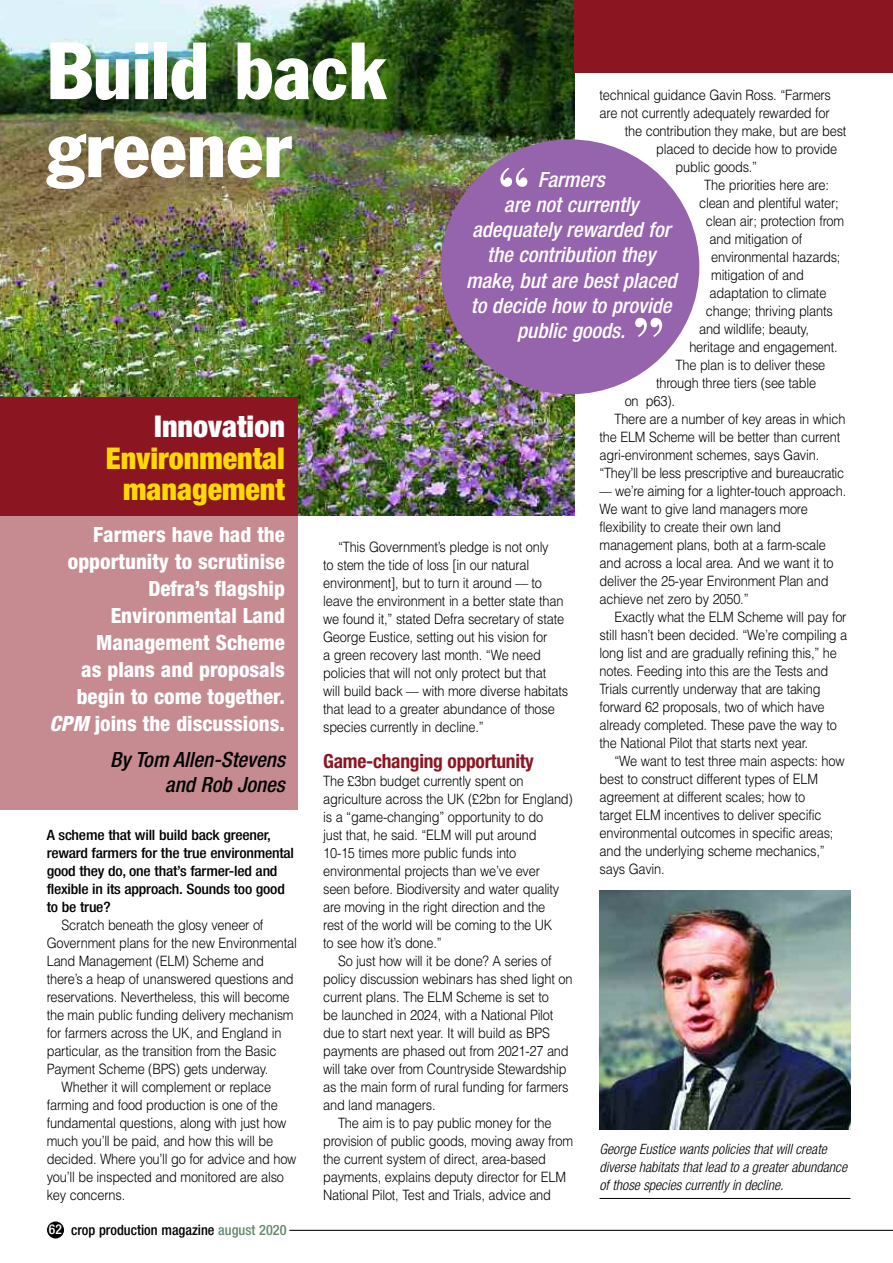
<style>
.page{position:relative;width:893px;height:1263px;background:#fff}
.page>*{position:absolute;margin:0;border:0;box-sizing:border-box;transform-origin:0 0}
.t1{font:condensed 79.5px/78px "Franklin Gothic";color:#fff}
.t2{font:700 58.95px "Bodoni BT";color:#fff}
.t3{font:900 condensed 30px/31.5px "Helvetica Neue";color:#ffd902;text-align:center}
.t4{font:900 condensed 30px "Helvetica Neue";color:#fff}
.t5{font:800 condensed 21px/27px "Helvetica Neue";color:#fff;text-align:right}
.t6{font:italic 500 condensed 21px/25.2px "Helvetica Neue";color:#fff;text-align:center}
.t7{font:italic 500 condensed 21px/25.2px "Helvetica Neue";color:#000;text-align:right}
.t8{font:700 condensed 19.5px "Helvetica Neue";letter-spacing:-.015em;color:#8b1622}
.t9{font:300 14.25px/18px "Helvetica";letter-spacing:-.015em;color:#000;scale:.9 1}
.t10{font:500 condensed 14.25px/18px "Helvetica Neue";letter-spacing:-.015em;color:#000;scale:1.1 1}
.t11{font:italic 300 condensed 14.25px/18px "Helvetica Neue";color:#000}
.t12{font:500 condensed 14.25px "Helvetica Neue";letter-spacing:-.015em;color:#000}
.s1{font-style:italic}
.s2{font-size:13.5px;color:#fff}
.s3{color:#60896c}
</style>
<div class="page">
<img style="left:0;top:0;width:574px;height:515px">
<div style="left:0;top:513px;width:298px;height:296px;background:#c58b91"></div>
<div style="left:0;top:397px;width:298px;height:119px;background:#8b1622"></div>
<img style="left:600px;top:890px;width:250px;height:239px">
<hr style="left:600px;top:1198px;width:250px;height:1px;background:#000">
<div style="left:574px;top:0;width:319px;height:72px;background:#8b1622"></div>
<div style="left:441px;top:139px;width:258px;height:255px;background:#9663ad;border-radius:50%"></div>
<div style="left:47px;top:1221px;width:17px;height:17px;background:#000;border-radius:50%"></div>
<hr style="left:289px;top:1230px;width:604px;height:1px;background:#000">
<h1 class="t1" style="left:47px;top:38px;width:341px">Build back greener</h1>
<p class="t9" style="left:600px;top:86px;width:259px">technical guidance Gavin Ross. “Farmers</p>
<p class="t9" style="left:600px;top:104px;width:257px">are not currently adequately rewarded for</p>
<p class="t9" style="left:625px;top:122px;width:248px">the contribution they make, but are best</p>
<p class="t9" style="left:656px;top:140px;width:203px">placed to decide how to provide</p>
<p class="t9" style="left:676px;top:158px;width:92px">public goods.”</p>
<p class="t9" style="left:704px;top:176px;width:140px">The priorities here are:</p>
<p class="t9" style="left:699px;top:194px;width:157px">clean and plentiful water;</p>
<p class="t9" style="left:706px;top:212px;width:155px">clean air; protection from</p>
<p class="t9" style="left:710px;top:230px;width:105px">and mitigation of</p>
<p class="t9" style="left:711px;top:248px;width:145px">environmental hazards;</p>
<p class="t9" style="left:711px;top:266px;width:105px">mitigation of and</p>
<p class="t9" style="left:710px;top:284px;width:131px">adaptation to climate</p>
<p class="t9" style="left:706px;top:302px;width:143px">change; thriving plants</p>
<p class="t9" style="left:699px;top:320px;width:124px">and wildlife; beauty,</p>
<p class="t9" style="left:689px;top:338px;width:166px">heritage and engagement.</p>
<p class="t9" style="left:676px;top:356px;width:168px">The plan is to deliver these</p>
<p class="t9" style="left:656px;top:374px;width:179px">through three tiers (see table</p>
<p class="t9" style="left:625px;top:392px;width:57px">on p63).</p>
<p class="t9" style="left:614px;top:410px;width:258px">There are a number of key areas in which</p>
<p class="t9" style="left:600px;top:428px;width:269px">the ELM Scheme will be better than current</p>
<p class="t9" style="left:600px;top:446px;width:246px">agri-environment schemes, says Gavin.</p>
<p class="t9" style="left:600px;top:464px;width:273px">“They’ll be less prescriptive and bureaucratic</p>
<p class="t9" style="left:600px;top:482px;width:276px">–– we’re aiming for a lighter-touch approach.</p>
<p class="t9" style="left:600px;top:500px;width:233px">We want to give land managers more</p>
<p class="t9" style="left:600px;top:518px;width:203px">flexibility to create their own land</p>
<p class="t9" style="left:600px;top:536px;width:253px">management plans, both at a farm-scale</p>
<p class="t9" style="left:600px;top:554px;width:262px">and across a local area. And we want it to</p>
<p class="t9" style="left:600px;top:572px;width:256px">deliver the 25-year Environment Plan and</p>
<p class="t9" style="left:600px;top:590px;width:167px">achieve net zero by 2050.”</p>
<p class="t9" style="left:614px;top:608px;width:259px">Exactly what the ELM Scheme will pay for</p>
<p class="t9" style="left:600px;top:626px;width:277px">still hasn’t been decided. “We’re compiling a</p>
<p class="t9" style="left:600px;top:644px;width:265px">long list and are gradually refining this,” he</p>
<p class="t9" style="left:600px;top:662px;width:256px">notes. Feeding into this are the Tests and</p>
<p class="t9" style="left:600px;top:680px;width:247px">Trials currently underway that are taking</p>
<p class="t9" style="left:600px;top:698px;width:252px">forward 62 proposals, two of which have</p>
<p class="t9" style="left:600px;top:716px;width:265px">already completed. These pave the way to</p>
<p class="t9" style="left:600px;top:734px;width:233px">the National Pilot that starts next year.</p>
<p class="t9" style="left:614px;top:752px;width:257px">“We want to test three main aspects: how</p>
<p class="t9" style="left:600px;top:770px;width:244px">best to construct different types of ELM</p>
<p class="t9" style="left:600px;top:788px;width:230px">agreement at different scales; how to</p>
<p class="t9" style="left:600px;top:806px;width:248px">target ELM incentives to deliver specific</p>
<p class="t9" style="left:600px;top:824px;width:261px">environmental outcomes in specific areas;</p>
<p class="t9" style="left:600px;top:842px;width:252px">and the underlying scheme mechanics,”</p>
<p class="t9" style="left:600px;top:860px;width:74px">says Gavin.</p>
<h2 class="t2" style="left:497px;top:168px;width:35px">“</h2>
<h3 class="t6" style="left:466px;top:169px;width:212px">Farmers<br>are not currently adequately rewarded for the contribution they make, but are best placed to decide how to provide public goods.</h3>
<h2 class="t2" style="left:632px;top:319px;width:35px">”</h2>
<h3 class="t4" style="left:154px;top:416px;width:132px">Innovation</h3>
<h3 class="t3" style="left:106px;top:445px;width:180px">Environmental management</h3>
<h3 class="t5" style="left:49px;top:523px;width:237px">Farmers have had the opportunity to scrutinise<br>Defra’s flagship<br>Environmental Land<br>Management Scheme<br>as plans and proposals begin to come together.<br><span class="s1">CPM</span> joins the discussions.</h3>
<h3 class="t7" style="left:110px;top:749px;width:176px">By Tom Allen-Stevens and Rob Jones</h3>
<p class="t9" style="left:323px;top:538px;width:274px;text-indent:15px">“This Government’s pledge is not only<br>to stem the tide of loss [in our natural environment], but to turn it around –– to leave the environment in a better state than we found it,” stated Defra secretary of state George Eustice, setting out his vision for<br>a green recovery last month. “We need policies that will not only protect but that<br>will build back –– with more diverse habitats that lead to a greater abundance of those species currently in decline.”</p>
<h3 class="t8" style="left:323px;top:754px;width:212px">Game-changing opportunity</h3>
<p class="t9" style="left:323px;top:772px;width:279px">The £3bn budget currently spent on agriculture across the UK (£2bn for England) is a “game-changing” opportunity to do<br>just that, he said. “ELM will put around<br>10-15 times more public funds into environmental projects than we’ve ever<br>seen before. Biodiversity and water quality are moving in the right direction and the<br>rest of the world will be coming to the UK<br>to see how it’s done.”</p>
<p class="t9" style="left:323px;top:952px;width:279px;text-indent:15px">So just how will it be done? A series of policy discussion webinars has shed light on current plans. The ELM Scheme is set to<br>be launched in 2024, with a National Pilot due to start next year. It will build as BPS payments are phased out from 2021-27 and will take over from Countryside Stewardship as the main form of rural funding for farmers and land managers.</p>
<p class="t9" style="left:323px;top:1114px;width:279px;text-indent:15px">The aim is to pay public money for the provision of public goods, moving away from the current system of direct, area-based payments, explains deputy director for ELM National Pilot, Test and Trials, advice and</p>
<p class="t10" style="left:47px;top:827px;width:226px">A scheme that will build back greener, reward farmers for the true environmental good they do, one that’s farmer-led and flexible in its approach. Sounds too good to be true?</p>
<p class="t9" style="left:62px;top:916px;width:226px">Scratch beneath the glosy veneer of</p>
<p class="t9" style="left:47px;top:934px;width:279px">Government plans for the new Environmental</p>
<p class="t9" style="left:47px;top:952px;width:243px">Land Management (ELM) Scheme and</p>
<p class="t9" style="left:47px;top:970px;width:276px">there’s a heap of unanswered questions and</p>
<p class="t9" style="left:47px;top:988px;width:271px">reservations. Nevertheless, this will become</p>
<p class="t9" style="left:47px;top:1006px;width:276px">the main public funding delivery mechanism</p>
<p class="t9" style="left:47px;top:1024px;width:262px">for farmers across the UK, and England in</p>
<p class="t9" style="left:47px;top:1042px;width:257px">particular, as the transition from the Basic</p>
<p class="t9" style="left:47px;top:1060px;width:248px">Payment Scheme (BPS) gets underway.</p>
<p class="t9" style="left:62px;top:1078px;width:234px">Whether it will complement or replace</p>
<p class="t9" style="left:47px;top:1096px;width:258px">farming and food production is one of the</p>
<p class="t9" style="left:47px;top:1114px;width:268px">fundamental questions, along with just how</p>
<p class="t9" style="left:47px;top:1132px;width:253px">much you’ll be paid, and how this will be</p>
<p class="t9" style="left:47px;top:1150px;width:279px">decided. Where you’ll go for advice and how</p>
<p class="t9" style="left:47px;top:1168px;width:265px">you’ll be inspected and monitored are also</p>
<p class="t9" style="left:47px;top:1186px;width:89px">key concerns.</p>
<p class="t11" style="left:600px;top:1141px;width:249px">George Eustice wants policies that will create diverse habitats that lead to a greater abundance of those species currently in decline.</p>
<p class="t12" style="left:49px;top:1225px;width:239px"><span class="s2">62</span> crop production magazine <span class="s3">august 2020</span></p>
</div>
